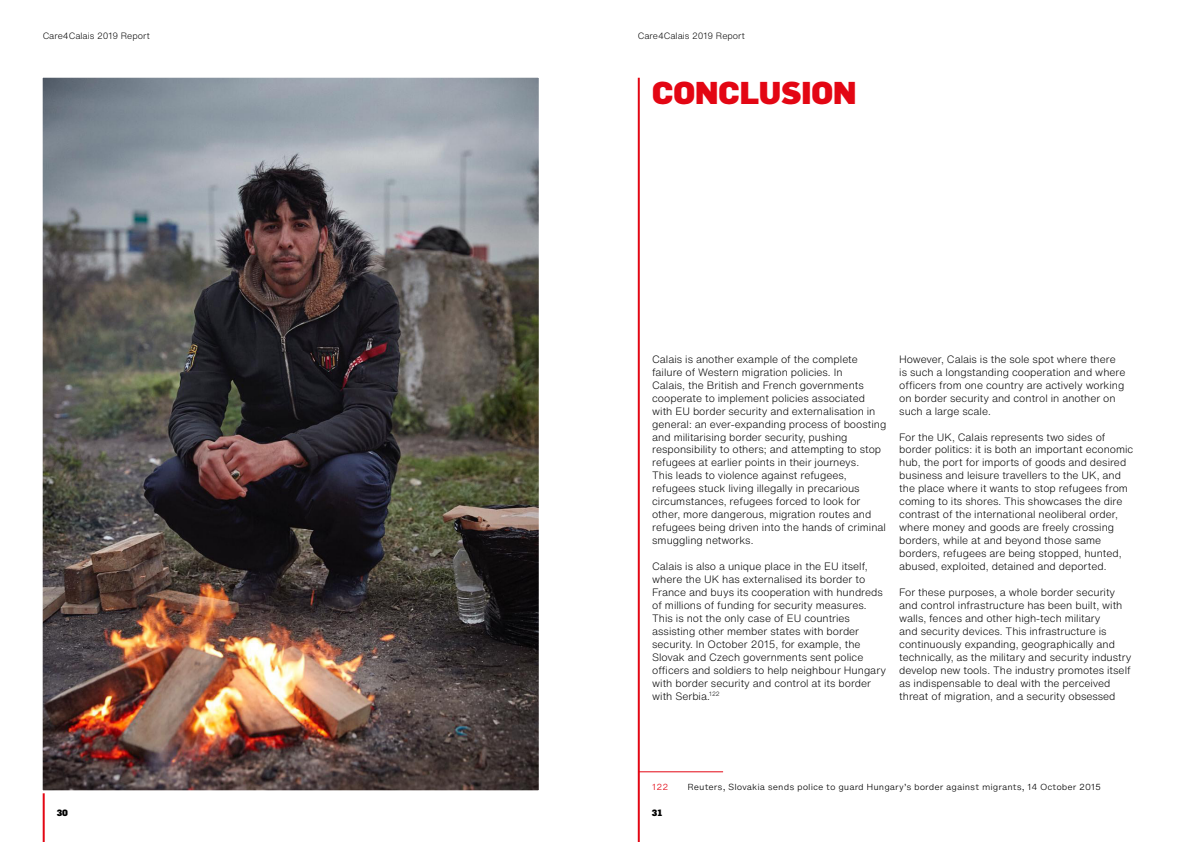
<style>
.page{position:relative;width:1191px;height:842px;background:#fff}
.page>*{position:absolute;margin:0;border:0;box-sizing:border-box;transform-origin:0 0}
.A_heading{font:900 31px "Flama";color:#e30613}
.Body_copy{font:300 10.5px/13px "Helvetica Now Text";color:#000}
.t1{font:300 9px "Helvetica Now Text";color:#000}
.t2{font:900 9px "Flama";color:#000}
.Footnote{font:300 8px "Helvetica Now Micro";color:#000}
.Footnote-2{font:300 8px "Helvetica Now Micro";color:#e30613}
</style>
<div class="page">
<hr style="left:43px;top:78px;width:2px;height:764px;background:#e30613">
<hr style="left:638px;top:78px;width:2px;height:764px;background:#e30613">
<hr style="left:638px;top:771px;width:85px;height:1px;background:#e30613">
<img style="left:42px;top:77px;width:497px;height:718px">
<p class="t1" style="left:43px;top:29px;width:109px">Care4Calais 2019 Report</p>
<p class="t1" style="left:638px;top:29px;width:109px">Care4Calais 2019 Report</p>
<p class="A_heading" style="left:652px;top:69px;width:206px">CONCLUSION</p>
<p class="Body_copy" style="left:652px;top:352px;width:236px">Calais is another example of the complete failure of Western migration policies. In<br>Calais, the British and French governments cooperate to implement policies associated with EU border security and externalisation in general: an ever-expanding process of boosting and militarising border security, pushing responsibility to others; and attempting to stop refugees at earlier points in their journeys.<br>This leads to violence against refugees, refugees stuck living illegally in precarious circumstances, refugees forced to look for other, more dangerous, migration routes and refugees being driven into the hands of criminal smuggling networks.</p>
<p class="Body_copy" style="left:652px;top:559px;width:235px">Calais is also a unique place in the EU itself, where the UK has externalised its border to France and buys its cooperation with hundreds of millions of funding for security measures.<br>This is not the only case of EU countries assisting other member states with border security. In October 2015, for example, the Slovak and Czech governments sent police officers and soldiers to help neighbour Hungary with border security and control at its border with Serbia.<sup>122</sup></p>
<p class="Body_copy" style="left:899px;top:352px;width:228px">However, Calais is the sole spot where there is such a longstanding cooperation and where officers from one country are actively working on border security and control in another on such a large scale.</p>
<p class="Body_copy" style="left:899px;top:430px;width:235px">For the UK, Calais represents two sides of border politics: it is both an important economic hub, the port for imports of goods and desired business and leisure travellers to the UK, and the place where it wants to stop refugees from coming to its shores. This showcases the dire contrast of the international neoliberal order, where money and goods are freely crossing borders, while at and beyond those same borders, refugees are being stopped, hunted, abused, exploited, detained and deported.</p>
<p class="Body_copy" style="left:899px;top:585px;width:234px">For these purposes, a whole border security and control infrastructure has been built, with walls, fences and other high-tech military<br>and security devices. This infrastructure is continuously expanding, geographically and technically, as the military and security industry develop new tools. The industry promotes itself as indispensable to deal with the perceived threat of migration, and a security obsessed</p>
<p class="Footnote-2" style="left:652px;top:781px;width:18px">122</p>
<p class="Footnote" style="left:687px;top:781px;width:415px">Reuters, Slovakia sends police to guard Hungary’s border against migrants, 14 October 2015</p>
<p class="t2" style="left:57px;top:806px;width:13px">30</p>
<p class="t2" style="left:652px;top:806px;width:12px">31</p>
</div>
